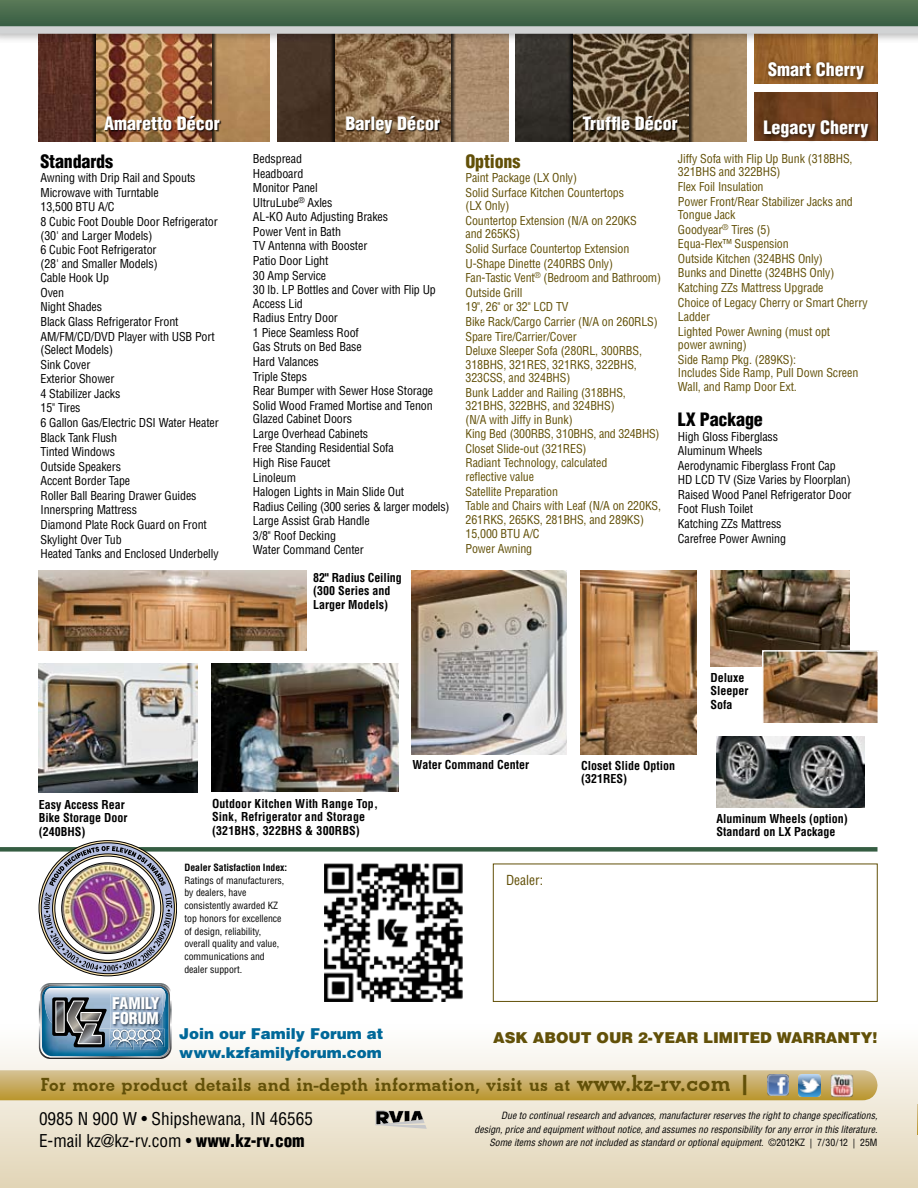
<style>
.page{position:relative;width:918px;height:1188px;background:#fff}
.page>*{position:absolute;margin:0;border:0;box-sizing:border-box;transform-origin:0 0}
.t1{font:700 19.5px "Beton T";letter-spacing:.02em;color:#625008}
.t2{font:900 condensed 18px "Helvetica";color:#fff}
.t3{font:900 condensed 18px "Helvetica";letter-spacing:-.01em;color:#000}
.t4{font:900 condensed 18px "Helvetica";letter-spacing:-.01em;color:#625008}
.t5{font:condensed 17.25px/21.9px "Helvetica";color:#000}
.t6{font:900 condensed 15.9px/15.1px "Helvetica";color:#fff}
.t7{font:900 15px/19.5px "Helvetica";color:#006899}
.t8{font:900 15px "Helvetica";letter-spacing:-.005em;color:#625008}
.t9{font:condensed 13.5px "Helvetica";color:#625008}
.t10{font:condensed 12px/14.5px "Helvetica";letter-spacing:-.01em;color:#000}
.t11{font:condensed 12px/14.2px "Helvetica";letter-spacing:-.01em;color:#625008}
.t12{font:700 condensed 12px/13.5px "Helvetica";color:#000}
.t13{font:italic condensed 9.75px/13.5px "Helvetica";color:#000;text-align:right}
.t14{font:condensed 9.75px/12.8px "Helvetica";color:#000}
.t15{font:700 condensed 9.75px "Helvetica";color:#000}
.s1{font-size:24px}
.s2{font-weight:900}
.s3{font-style:normal}
</style>
<div class="page">
<img style="left:324px;top:864px;width:138px;height:138px">
<img style="left:755px;top:44px;width:123px;height:40px">
<div style="left:766px;top:59px;width:103px;height:26px;background:#000;opacity:.75"></div>
<img style="left:39px;top:44px;width:231px;height:97px">
<div style="left:91px;top:0;width:126px;height:141px;background:#000;opacity:.75"></div>
<img style="left:516px;top:44px;width:230px;height:97px">
<div style="left:568px;top:0;width:126px;height:141px;background:#000;opacity:.75"></div>
<div style="left:583px;top:117px;width:96px;height:15px;background:#000;opacity:.75"></div>
<div style="left:105px;top:117px;width:116px;height:15px;background:#000;opacity:.75"></div>
<img style="left:278px;top:44px;width:230px;height:97px">
<div style="left:329px;top:0;width:127px;height:141px;background:#000;opacity:.75"></div>
<div style="left:347px;top:117px;width:95px;height:18px;background:#000;opacity:.75"></div>
<div style="left:0;top:1024px;width:918px;height:164px;background:linear-gradient(to bottom,#fefefe,#e2d5b6)"></div>
<svg style="left:917px;top:1104px;width:1px;height:30px"></svg>
<div style="left:493px;top:864px;width:385px;height:138px;border:1px solid #625008"></div>
<div style="left:0;top:847px;width:878px;height:5px;background:#355d42"></div>
<img style="left:39px;top:840px;width:138px;height:136px">
<svg style="left:376px;top:1111px;width:51px;height:18px"></svg>
<svg style="left:0;top:1070px;width:878px;height:30px;background:#c8ac63"></svg>
<img style="left:799px;top:1074px;width:21px;height:22px">
<img style="left:767px;top:1074px;width:22px;height:22px">
<img style="left:830px;top:1074px;width:23px;height:23px">
<svg style="left:39px;top:983px;width:133px;height:76px;background:#728c9e"></svg>
<img style="left:755px;top:93px;width:123px;height:48px">
<div style="left:761px;top:117px;width:113px;height:26px;background:#000;opacity:.75"></div>
<img style="left:716px;top:737px;width:148px;height:71px">
<img style="left:711px;top:570px;width:139px;height:96px">
<img style="left:580px;top:570px;width:117px;height:184px">
<img style="left:39px;top:664px;width:159px;height:128px">
<img style="left:212px;top:663px;width:186px;height:129px">
<img style="left:412px;top:570px;width:155px;height:184px">
<img style="left:764px;top:652px;width:113px;height:70px">
<div style="left:762px;top:650px;width:117px;height:74px;border:1px solid #fff"></div>
<div style="left:0;top:0;width:918px;height:44px;background:#000;opacity:.45"></div>
<svg style="left:0;top:0;width:918px;height:26px;background:#486b4d"></svg>
<div style="left:0;top:26px;width:918px;height:8px;background:#d1d3d4"></div>
<img style="left:39px;top:570px;width:268px;height:80px">
<h2 class="t2" style="left:768px;top:58px;width:97px">Smart Cherry</h2>
<h2 class="t2" style="left:104px;top:112px;width:117px">Amaretto Décor</h2>
<h2 class="t2" style="left:346px;top:112px;width:96px">Barley Décor</h2>
<h2 class="t2" style="left:583px;top:112px;width:97px">Truffle Décor</h2>
<h2 class="t3" style="left:40px;top:150px;width:74px">Standards</h2>
<p class="t10" style="left:40px;top:171px;width:180px">Awning with Drip Rail and Spouts<br>Microwave with Turntable<br>13,500 BTU A/C<br>8 Cubic Foot Double Door Refrigerator (30' and Larger Models)<br>6 Cubic Foot Refrigerator<br>(28' and Smaller Models)<br>Cable Hook Up<br>Oven<br>Night Shades<br>Black Glass Refrigerator Front<br>AM/FM/CD/DVD Player with USB Port (Select Models)<br>Sink Cover<br>Exterior Shower<br>4 Stabilizer Jacks<br>15" Tires<br>6 Gallon Gas/Electric DSI Water Heater<br>Black Tank Flush<br>Tinted Windows<br>Outside Speakers<br>Accent Border Tape<br>Roller Ball Bearing Drawer Guides<br>Innerspring Mattress<br>Diamond Plate Rock Guard on Front<br>Skylight Over Tub<br>Heated Tanks and Enclosed Underbelly</p>
<h2 class="t2" style="left:764px;top:116px;width:106px">Legacy Cherry</h2>
<p class="t11" style="left:678px;top:151px;width:191px">Jiffy Sofa with Flip Up Bunk (318BHS,<br>321BHS and 322BHS)<br>Flex Foil Insulation<br>Power Front/Rear Stabilizer Jacks and<br>Tongue Jack<br>Goodyear<sup>®</sup> Tires (5)<br>Equa-Flex™ Suspension<br>Outside Kitchen (324BHS Only)<br>Bunks and Dinette (324BHS Only)<br>Katching ZZs Mattress Upgrade<br>Choice of Legacy Cherry or Smart Cherry<br>Ladder<br>Lighted Power Awning (must opt<br>power awning)<br>Side Ramp Pkg. (289KS):<br>Includes Side Ramp, Pull Down Screen<br>Wall, and Ramp Door Ext.</p>
<h2 class="t3" style="left:678px;top:408px;width:86px">LX Package</h2>
<p class="t10" style="left:678px;top:429px;width:175px">High Gloss Fiberglass<br>Aluminum Wheels<br>Aerodynamic Fiberglass Front Cap<br>HD LCD TV (Size Varies by Floorplan)<br>Raised Wood Panel Refrigerator Door<br>Foot Flush Toilet<br>Katching ZZs Mattress<br>Carefree Power Awning</p>
<p class="t10" style="left:253px;top:151px;width:198px">Bedspread<br>Headboard<br>Monitor Panel<br>UltruLube<sup>®</sup> Axles<br>AL-KO Auto Adjusting Brakes<br>Power Vent in Bath<br>TV Antenna with Booster<br>Patio Door Light<br>30 Amp Service<br>30 lb. LP Bottles and Cover with Flip Up<br>Access Lid<br>Radius Entry Door<br>1 Piece Seamless Roof<br>Gas Struts on Bed Base<br>Hard Valances<br>Triple Steps<br>Rear Bumper with Sewer Hose Storage<br>Solid Wood Framed Mortise and Tenon<br>Glazed Cabinet Doors<br>Large Overhead Cabinets<br>Free Standing Residential Sofa<br>High Rise Faucet<br>Linoleum<br>Halogen Lights in Main Slide Out<br>Radius Ceiling (300 series &amp; larger models)<br>Large Assist Grab Handle<br>3/8" Roof Decking<br>Water Command Center</p>
<h2 class="t4" style="left:465px;top:150px;width:56px">Options</h2>
<p class="t11" style="left:465px;top:171px;width:197px">Paint Package (LX Only)<br>Solid Surface Kitchen Countertops<br>(LX Only)<br>Countertop Extension (N/A on 220KS<br>and 265KS)<br>Solid Surface Countertop Extension<br>U-Shape Dinette (240RBS Only)<br>Fan-Tastic Vent<sup>®</sup> (Bedroom and Bathroom)<br>Outside Grill<br>19", 26" or 32" LCD TV<br>Bike Rack/Cargo Carrier (N/A on 260RLS)<br>Spare Tire/Carrier/Cover<br>Deluxe Sleeper Sofa (280RL, 300RBS,<br>318BHS, 321RES, 321RKS, 322BHS,<br>323CSS, and 324BHS)<br>Bunk Ladder and Railing (318BHS,<br>321BHS, 322BHS, and 324BHS)<br>(N/A with Jiffy in Bunk)<br>King Bed (300RBS, 310BHS, and 324BHS)<br>Closet Slide-out (321RES)<br>Radiant Technology, calculated<br>reflective value<br>Satellite Preparation<br>Table and Chairs with Leaf (N/A on 220KS,<br>261RKS, 265KS, 281BHS, and 289KS)<br>15,000 BTU A/C<br>Power Awning</p>
<p class="t12" style="left:313px;top:571px;width:90px">82" Radius Ceiling (300 Series and<br>Larger Models)</p>
<p class="t12" style="left:39px;top:797px;width:90px">Easy Access Rear<br>Bike Storage Door (240BHS)</p>
<h3 class="t6" style="left:112px;top:996px;width:49px">FAMILY<br>FORUM</h3>
<p class="t12" style="left:212px;top:797px;width:168px">Outdoor Kitchen With Range Top,<br>Sink, Refrigerator and Storage (321BHS, 322BHS &amp; 300RBS)</p>
<p class="t15" style="left:184px;top:861px;width:104px">Dealer Satisfaction Index:</p>
<p class="t14" style="left:184px;top:874px;width:101px">Ratings of manufacturers, by dealers, have consistently awarded KZ top honors for excellence of design, reliability, overall quality and value, communications and dealer support.</p>
<p class="t7" style="left:179px;top:1023px;width:206px">Join our Family Forum at www.kzfamilyforum.com</p>
<p class="t12" style="left:413px;top:758px;width:118px">Water Command Center</p>
<p class="t9" style="left:506px;top:871px;width:39px">Dealer:</p>
<p class="t12" style="left:581px;top:759px;width:96px">Closet Slide Option (321RES)</p>
<p class="t12" style="left:711px;top:671px;width:40px">Deluxe<br>Sleeper<br>Sofa</p>
<p class="t12" style="left:717px;top:812px;width:133px">Aluminum Wheels (option)<br>Standard on LX Package</p>
<p class="t8" style="left:493px;top:1028px;width:386px">ASK ABOUT OUR 2-YEAR LIMITED WARRANTY!</p>
<h1 class="t1" style="left:40px;top:1073px;width:712px">For more product details and in-depth information, visit us at <span class="s1">www.kz-rv.com |</span></h1>
<h3 class="t5" style="left:39px;top:1108px;width:276px">0985 N 900 W • Shipshewana, IN 46565<br>E-mail kz@kz-rv.com • <span class="s2">www.kz-rv.com</span></h3>
<p class="t13" style="left:475px;top:1109px;width:404px">Due to continual research and advances, manufacturer reserves the right to change specifications, design, price and equipment without notice, and assumes no responsibility for any error in this literature.<br>Some items shown are not included as standard or optional equipment. <span class="s3">©2012KZ | 7/30/12 | 25M</span></p>
</div>
